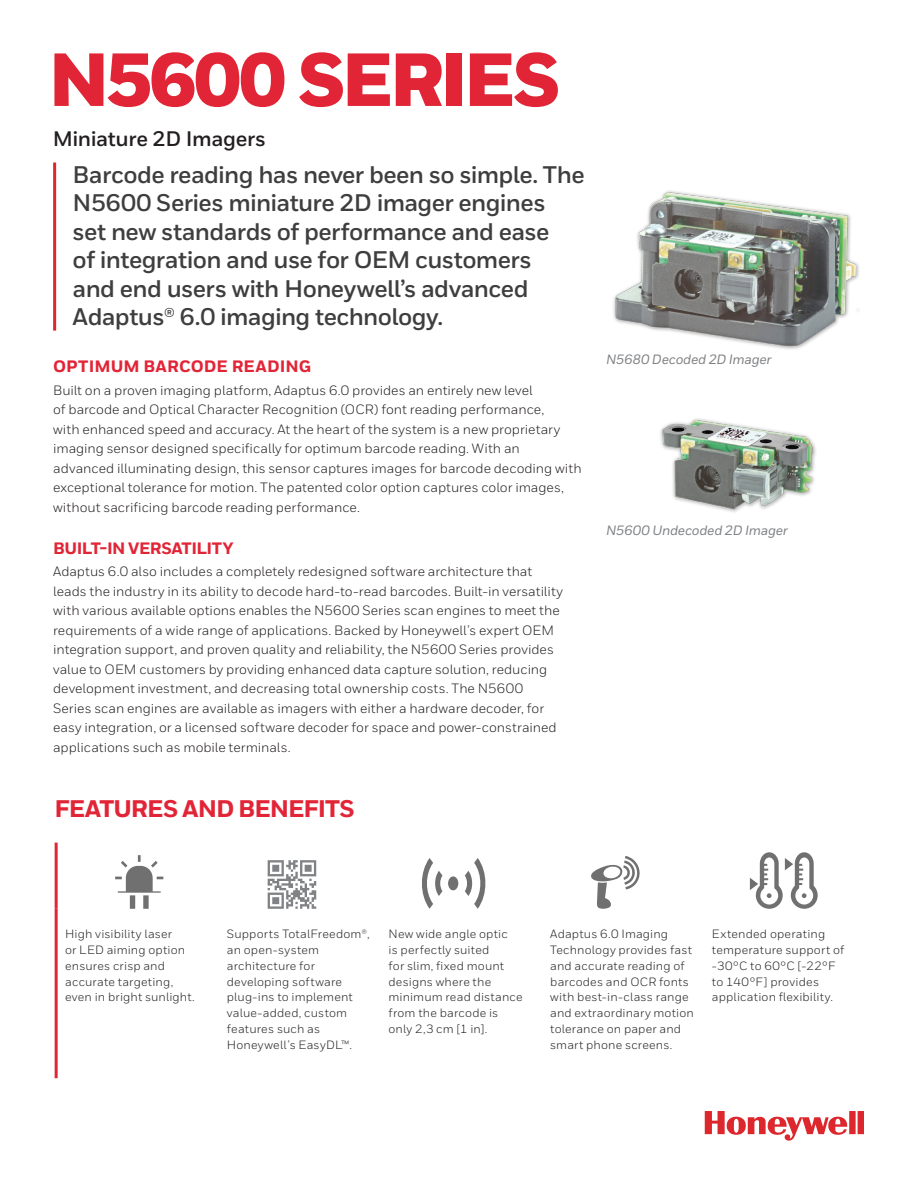
<style>
.page{position:relative;width:918px;height:1188px;background:#fff}
.page>*{position:absolute;margin:0;border:0;box-sizing:border-box;transform-origin:0 0}
.Title_50_40__T{font:900 75px "Honeywell Sans";letter-spacing:-.05em;color:#e22536}
._08_Inside__Intro_Te{font:700 24px/28.5px "Honeywell Sans";letter-spacing:-.025em;color:#3e3e3f}
.Datasheet__Feature_H{font:800 24px "Honeywell Sans";letter-spacing:-.04em;color:#e22536}
.Subtitle__indent_for{font:700 21px "Honeywell Sans";letter-spacing:-.02em;color:#231f20}
.Heading_2__11_12{font:800 16.5px "Honeywell Sans";color:#e22536}
.Heading_2__11_12-2{font:800 16.5px "Honeywell Sans";letter-spacing:-.03em;color:#e22536}
.Body__9_14_pt{font:13.5px/19.5px "Honeywell Sans";color:#231f20}
.Body__9_14_pt-2{font:italic 500 13.5px "Honeywell Sans";letter-spacing:-.02em;color:#808285}
._10_Inside__Body_Tex{font:12px/15.8px "Honeywell Sans";letter-spacing:.015em;color:#231f20}
</style>
<div class="page">
<hr style="left:53px;top:163px;width:3px;height:168px;background:#dc272d">
<hr style="left:55px;top:843px;width:3px;height:66px;background:#e22536">
<hr style="left:55px;top:909px;width:3px;height:169px;background:#e22536">
<svg style="left:115px;top:855px;width:48px;height:54px"></svg>
<svg style="left:268px;top:860px;width:48px;height:49px"></svg>
<svg style="left:422px;top:858px;width:64px;height:51px"></svg>
<svg style="left:591px;top:856px;width:49px;height:53px"></svg>
<svg style="left:750px;top:852px;width:68px;height:57px"></svg>
<svg style="left:705px;top:1111px;width:159px;height:30px"></svg>
<img style="left:613px;top:190px;width:246px;height:159px">
<img style="left:660px;top:418px;width:156px;height:94px">
<p class="Title_50_40__T" style="left:48px;top:34px;width:514px">N5600 SERIES</p>
<p class="Subtitle__indent_for" style="left:53px;top:126px;width:215px">Miniature 2D Imagers</p>
<p class="_08_Inside__Intro_Te" style="left:73px;top:161px;width:514px">Barcode reading has never been so simple. The N5600 Series miniature 2D imager engines set new standards of performance and ease<br>of integration and use for OEM customers<br>and end users with Honeywell’s advanced Adaptus® 6.0 imaging technology.</p>
<p class="Heading_2__11_12" style="left:53px;top:357px;width:260px">OPTIMUM BARCODE READING</p>
<p class="Body__9_14_pt" style="left:53px;top:380px;width:530px">Built on a proven imaging platform, Adaptus 6.0 provides an entirely new level<br>of barcode and Optical Character Recognition (OCR) font reading performance,<br>with enhanced speed and accuracy. At the heart of the system is a new proprietary imaging sensor designed specifically for optimum barcode reading. With an advanced illuminating design, this sensor captures images for barcode decoding with exceptional tolerance for motion. The patented color option captures color images, without sacrificing barcode reading performance.</p>
<p class="Heading_2__11_12-2" style="left:53px;top:538px;width:182px">BUILT-IN VERSATILITY</p>
<p class="Body__9_14_pt" style="left:53px;top:562px;width:511px">Adaptus 6.0 also includes a completely redesigned software architecture that leads the industry in its ability to decode hard-to-read barcodes. Built-in versatility with various available options enables the N5600 Series scan engines to meet the requirements of a wide range of applications. Backed by Honeywell’s expert OEM integration support, and proven quality and reliability, the N5600 Series provides value to OEM customers by providing enhanced data capture solution, reducing development investment, and decreasing total ownership costs. The N5600<br>Series scan engines are available as imagers with either a hardware decoder, for easy integration, or a licensed software decoder for space and power-constrained applications such as mobile terminals.</p>
<p class="Datasheet__Feature_H" style="left:55px;top:794px;width:302px">FEATURES AND BENEFITS</p>
<p class="Body__9_14_pt-2" style="left:606px;top:352px;width:167px">N5680 Decoded 2D Imager</p>
<p class="Body__9_14_pt-2" style="left:606px;top:522px;width:183px">N5600 Undecoded 2D Imager</p>
<p class="_10_Inside__Body_Tex" style="left:65px;top:926px;width:131px">High visibility laser<br>or LED aiming option ensures crisp and accurate targeting, even in bright sunlight.</p>
<p class="_10_Inside__Body_Tex" style="left:227px;top:926px;width:144px">Supports TotalFreedom®, an open-system architecture for developing software plug-ins to implement value-added, custom features such as<br>Honeywell’s EasyDL™.</p>
<p class="_10_Inside__Body_Tex" style="left:389px;top:926px;width:136px">New wide angle optic<br>is perfectly suited<br>for slim, fixed mount designs where the minimum read distance from the barcode is only 2,3 cm [1 in].</p>
<p class="_10_Inside__Body_Tex" style="left:550px;top:926px;width:145px">Adaptus 6.0 Imaging<br>Technology provides fast and accurate reading of barcodes and OCR fonts with best-in-class range and extraordinary motion tolerance on paper and smart phone screens.</p>
<p class="_10_Inside__Body_Tex" style="left:712px;top:926px;width:134px">Extended operating temperature support of -30°C to 60°C [-22°F to 140°F] provides application flexibility.</p>
</div>
